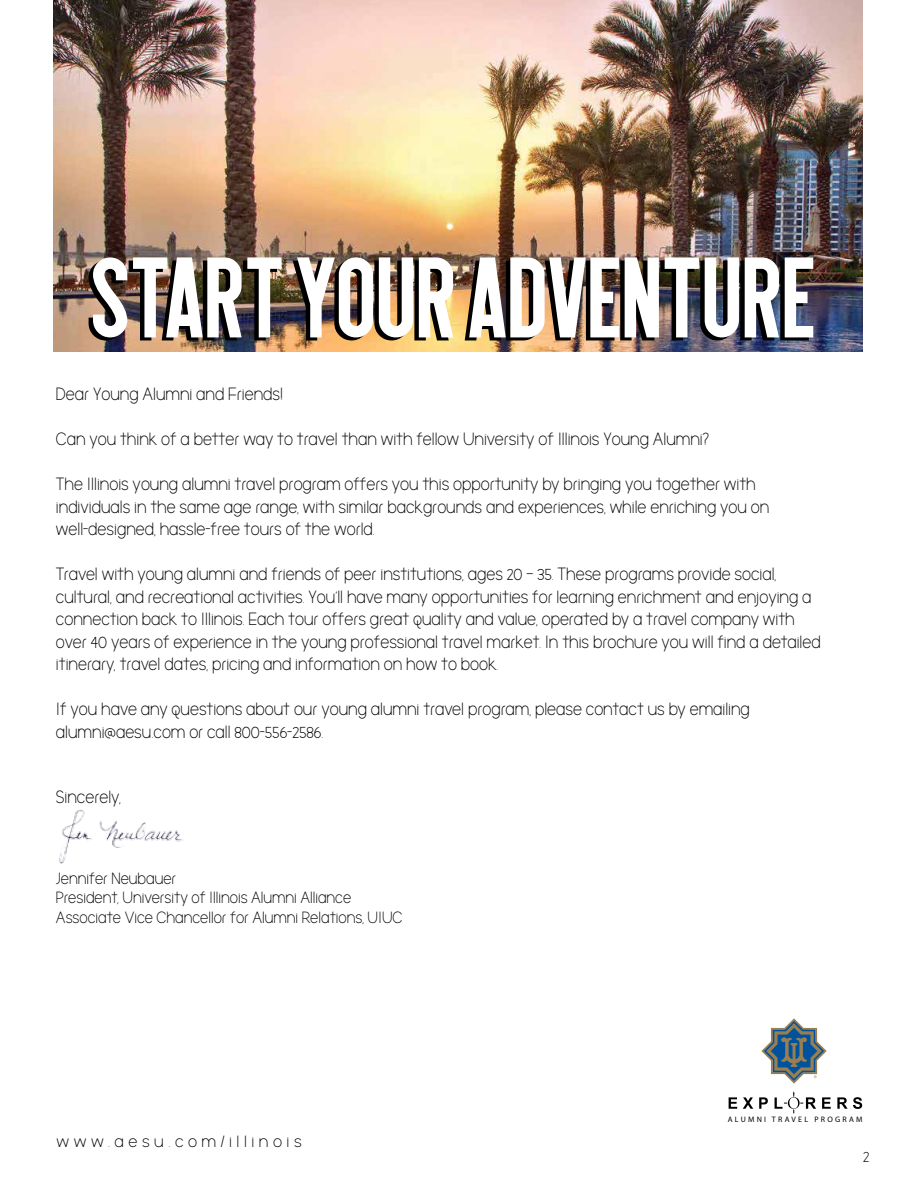
<style>
.page{position:relative;width:918px;height:1188px;background:#fff}
.page>*{position:absolute;margin:0;border:0;box-sizing:border-box;transform-origin:0 0}
.t1{font:117px "Queenof Clubs";color:#fff}
.t2{font:18px/22.5px "thebrooklyn";color:#000}
.t3{font:16.5px/19.8px "thebrooklyn";color:#000}
.t4{font:16.5px "thebrooklyn";letter-spacing:.25em;color:#000;scale:1.1 1}
.t5{font:7.95px "Myriad Pro";letter-spacing:.285em;color:#000}
</style>
<div class="page">
<img style="left:54px;top:0;width:808px;height:352px">
<svg style="left:761px;top:1018px;width:66px;height:66px"></svg>
<svg style="left:729px;top:1097px;width:8px;height:12px"></svg>
<svg style="left:743px;top:1097px;width:10px;height:12px"></svg>
<svg style="left:759px;top:1097px;width:9px;height:12px"></svg>
<svg style="left:822px;top:1097px;width:9px;height:12px"></svg>
<svg style="left:837px;top:1097px;width:25px;height:12px"></svg>
<svg style="left:775px;top:1091px;width:41px;height:22px"></svg>
<img style="left:59px;top:809px;width:124px;height:55px">
<h1 class="t1" style="left:93px;top:233px;width:727px">START YOUR ADVENTURE</h1>
<p class="t2" style="left:56px;top:383px;width:229px">Dear Young Alumni and Friends!</p>
<p class="t2" style="left:56px;top:428px;width:655px">Can you think of a better way to travel than with fellow University of Illinois Young Alumni?</p>
<p class="t2" style="left:56px;top:473px;width:715px">The Illinois young alumni travel program offers you this opportunity by bringing you together with individuals in the same age range, with similar backgrounds and experiences, while enriching you on well-designed, hassle-free tours of the world.</p>
<p class="t2" style="left:56px;top:563px;width:766px">Travel with young alumni and friends of peer institutions, ages 20 – 35. These programs provide social, cultural, and recreational activities. You’ll have many opportunities for learning enrichment and enjoying a connection back to Illinois. Each tour offers great quality and value, operated by a travel company with over 40 years of experience in the young professional travel market. In this brochure you will find a detailed itinerary, travel dates, pricing and information on how to book.</p>
<p class="t2" style="left:56px;top:698px;width:696px">If you have any questions about our young alumni travel program, please contact us by emailing alumni@aesu.com or call 800-556-2586.</p>
<p class="t2" style="left:56px;top:785px;width:66px">Sincerely,</p>
<p class="t3" style="left:56px;top:868px;width:348px">Jennifer Neubauer<br>President, University of Illinois Alumni Alliance<br>Associate Vice Chancellor for Alumni Relations, UIUC</p>
<p class="t4" style="left:57px;top:1132px;width:224px">www.aesu.com/illinois</p>
<p class="t5" style="left:728px;top:1114px;width:136px">ALUMNI TRAVEL PROGRAM</p>
<p class="t3" style="left:863px;top:1146px;width:8px">2</p>
</div>
